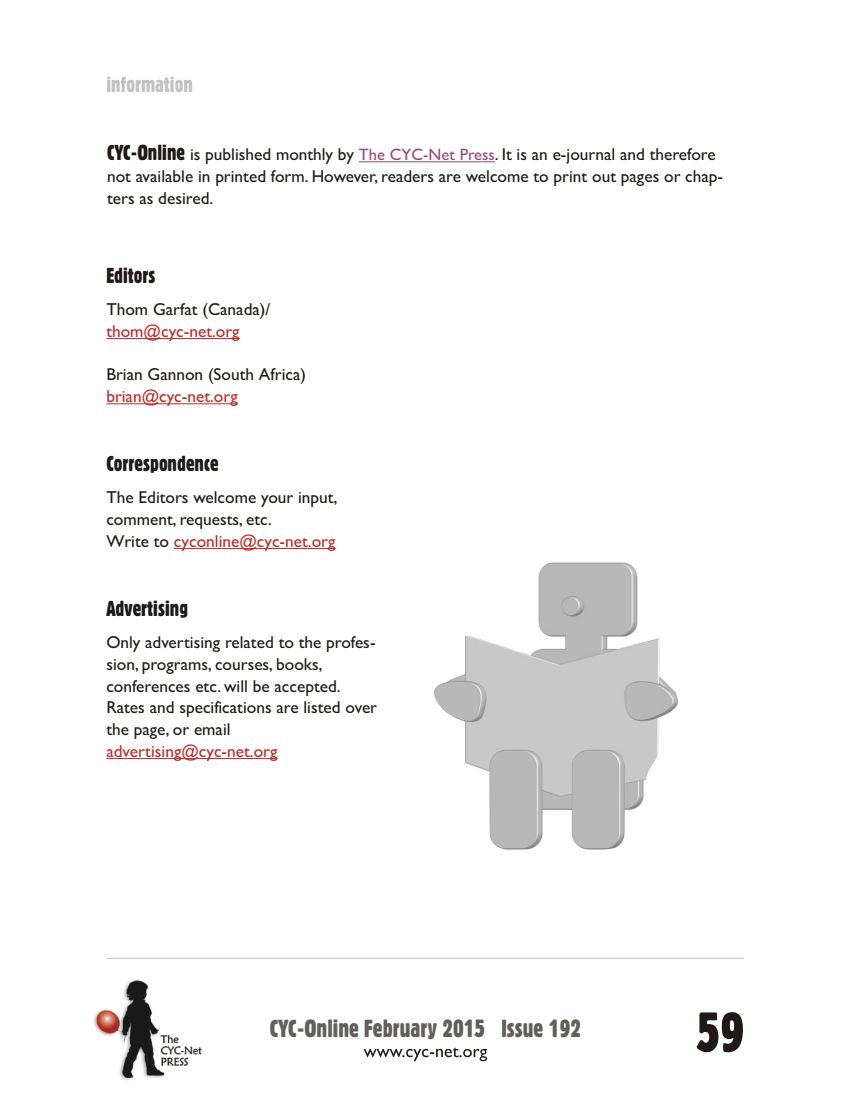
<style>
.page{position:relative;width:851px;height:1107px;background:#fff}
.page>*{position:absolute;margin:0;border:0;box-sizing:border-box;transform-origin:0 0}
.t1{font:54px "Gothic 821 Cn BT";color:#1f1a17}
.t2{font:24px "Gothic 821 Cn BT";color:#615e5c}
.t3{font:21px "Gothic 821 Cn BT";color:#1f1a17}
.t4{font:21px "Gothic 821 Cn BT";color:#c2c2c2}
.t5{font:17.25px/21.8px "Gill Sans";color:#1f1a17}
.t6{font:17.25px "Gill Sans";color:#bf2926}
.s1{font-family:"Gothic 821 Cn BT";font-size:21px}
.s2{font-size:16.5px;color:#994778}
.s3{color:#bf2926}
</style>
<div class="page">
<hr style="left:106px;top:958px;width:638px;height:1px;background:#c2c2c2">
<svg style="left:364px;top:1047px;width:123px;height:14px"></svg>
<img style="left:93px;top:980px;width:108px;height:100px">
<hr style="left:106px;top:338px;width:134px;height:1px;background:#bf2926">
<hr style="left:106px;top:403px;width:132px;height:1px;background:#bf2926">
<hr style="left:174px;top:548px;width:161px;height:1px;background:#bf2926">
<hr style="left:106px;top:758px;width:171px;height:1px;background:#bf2926">
<hr style="left:359px;top:161px;width:136px;height:1px;background:#994778">
<img style="left:434px;top:562px;width:245px;height:288px">
<p class="t4" style="left:106px;top:76px;width:88px">information</p>
<p class="t5" style="left:107px;top:145px;width:617px"><span class="s1">CYC-On line</span> is pub lished monthly by <span class="s2">The CYC-Net Press</span>. It is an e-jour nal and there fore not avail able in printed form. However, read ers are wel come to print out pages or chap - ters as de sired.</p>
<p class="t3" style="left:106px;top:267px;width:51px">Editors</p>
<p class="t5" style="left:106px;top:300px;width:165px">Thom Garfat (Can ada)/</p>
<p class="t6" style="left:106px;top:325px;width:135px">thom@cyc-net.org</p>
<p class="t5" style="left:106px;top:365px;width:201px">Brian Gannon (South Af rica)</p>
<p class="t6" style="left:106px;top:390px;width:133px">brian@cyc-net.org</p>
<p class="t3" style="left:106px;top:455px;width:114px">Correspondence</p>
<p class="t5" style="left:106px;top:488px;width:232px">The Ed i tors wel come your input, com ment, re quests, etc.<br>Write to <span class="s3">cyconline@cyc-net.org</span></p>
<p class="t3" style="left:106px;top:600px;width:83px">Advertising</p>
<p class="t5" style="left:106px;top:633px;width:272px">Only ad vertis ing re lated to the pro fes - sion, pro grams, courses, books,<br>con ferences etc. will be ac cepted.<br>Rates and spec i fi ca tions are listed over the page, or email</p>
<p class="t6" style="left:106px;top:745px;width:173px">advertising@cyc-net.org</p>
<h2 class="t2" style="left:270px;top:1018px;width:313px">CYC-On line Feb ru ary 2015 Issue 192</h2>
<h1 class="t1" style="left:696px;top:1011px;width:50px">59</h1>
</div>
